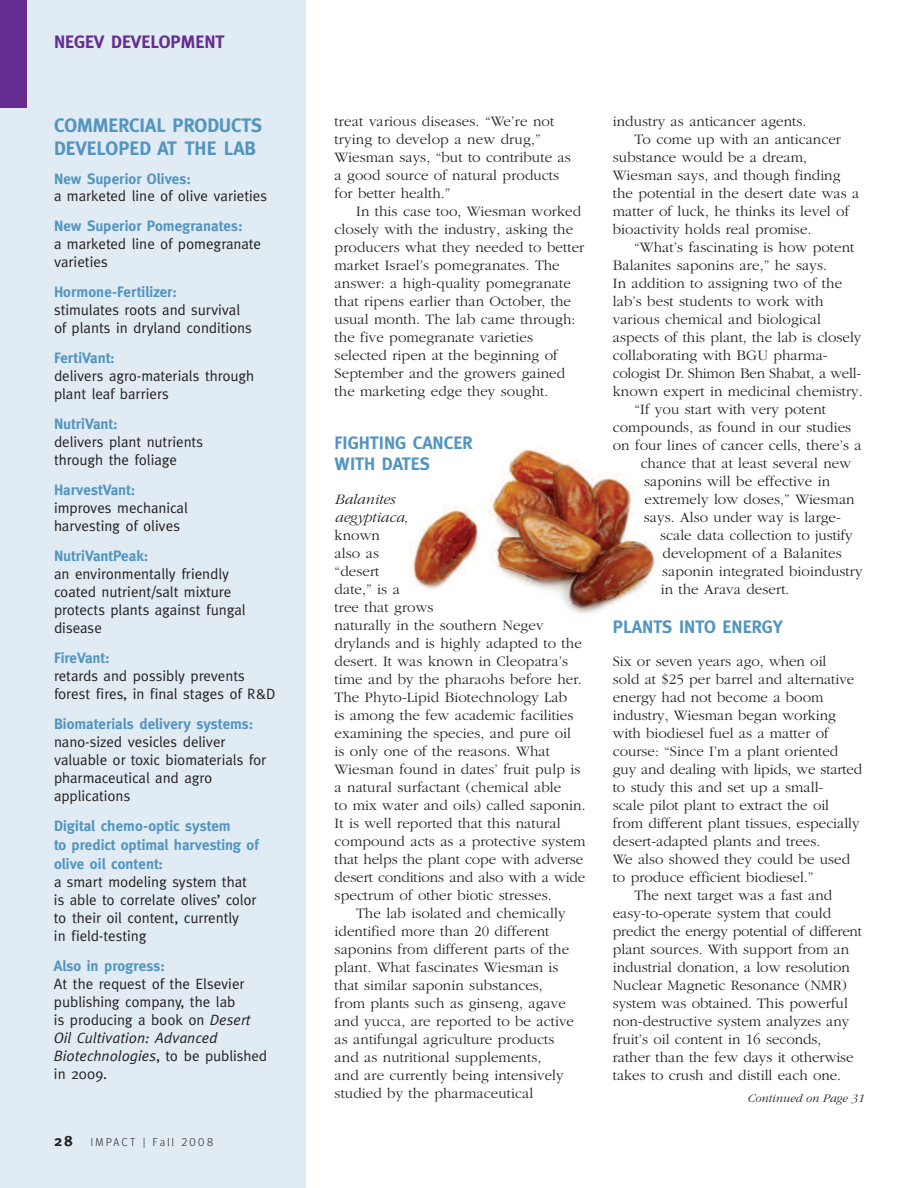
<style>
.page{position:relative;width:918px;height:1188px;background:#fff}
.page>*{position:absolute;margin:0;border:0;box-sizing:border-box;transform-origin:0 0}
.t1{font:700 19.5px/22.5px "Meta";color:#5295c0}
.t2{font:700 18px/21px "Meta";color:#5295c0}
.t3{font:700 18px "Meta";color:#652d91}
.t4{font:300 15px/18px "Garamond";letter-spacing:.005em;color:#231f20}
.t5{font:15px/18px "Meta";letter-spacing:-.005em;color:#231f20}
.t6{font:700 15px/18.8px "Meta";color:#5295c0}
.t7{font:300 15px "Garamond";letter-spacing:-.015em;color:#231f20}
.t8{font:italic 300 12px "Garamond";color:#231f20}
.t9{font:300 11.25px "Meta Headline";letter-spacing:.22em;color:#231f20}
.s1{font-style:italic}
.s2{font-family:"Meta";font-weight:700;font-size:15px}
</style>
<div class="page">
<div style="left:0;top:0;width:306px;height:1188px;background:#e0ebf3"></div>
<div style="left:0;top:0;width:27px;height:108px;background:#652d91"></div>
<img style="left:410px;top:448px;width:249px;height:166px">
<p class="t3" style="left:54px;top:31px;width:172px">NEGEV DEVELOPMENT</p>
<h1 class="t1" style="left:54px;top:114px;width:210px">COMMERCIAL PRODUCTS<br>DEVELOPED AT THE LAB</h1>
<p class="t6" style="left:54px;top:169px;width:139px">New Superior Olives:</p>
<p class="t5" style="left:54px;top:187px;width:215px">a marketed line of olive varieties</p>
<p class="t6" style="left:54px;top:217px;width:190px">New Superior Pomegranates:</p>
<p class="t5" style="left:54px;top:235px;width:208px">a marketed line of pomegranate varieties</p>
<p class="t6" style="left:54px;top:283px;width:124px">Hormone-Fertilizer:</p>
<p class="t5" style="left:54px;top:301px;width:200px">stimulates roots and survival of plants in dryland conditions</p>
<p class="t6" style="left:54px;top:349px;width:62px">FertiVant:</p>
<p class="t5" style="left:54px;top:367px;width:202px">delivers agro-materials through plant leaf barriers</p>
<p class="t6" style="left:54px;top:415px;width:65px">NutriVant:</p>
<p class="t5" style="left:54px;top:433px;width:151px">delivers plant nutrients through the foliage</p>
<p class="t6" style="left:54px;top:481px;width:83px">HarvestVant:</p>
<p class="t5" style="left:54px;top:499px;width:135px">improves mechanical harvesting of olives</p>
<p class="t6" style="left:54px;top:547px;width:96px">NutriVantPeak:</p>
<p class="t5" style="left:54px;top:565px;width:193px">an environmentally friendly coated nutrient/salt mixture protects plants against fungal disease</p>
<p class="t6" style="left:54px;top:649px;width:57px">FireVant:</p>
<p class="t5" style="left:54px;top:667px;width:223px">retards and possibly prevents forest fires, in final stages of R&amp;D</p>
<p class="t6" style="left:54px;top:715px;width:201px">Biomaterials delivery systems:</p>
<p class="t5" style="left:54px;top:733px;width:214px">nano-sized vesicles deliver valuable or toxic biomaterials for pharmaceutical and agro applications</p>
<p class="t6" style="left:54px;top:817px;width:206px">Digital chemo-optic system<br>to predict optimal harvesting of olive oil content:</p>
<p class="t5" style="left:54px;top:873px;width:204px">a smart modeling system that is able to correlate olives’ color to their oil content, currently<br>in field-testing</p>
<p class="t6" style="left:54px;top:956px;width:113px">Also in progress:</p>
<p class="t5" style="left:54px;top:975px;width:215px">At the request of the Elsevier publishing company, the lab<br>is producing a book on <span class="s1">Desert<br>Oil Cultivation: Advanced<br>Biotechnologies</span>, to be published in 2009.</p>
<p class="t9" style="left:54px;top:1138px;width:161px"><span class="s2">28</span> IMPACT | Fall 2008</p>
<p class="t4" style="left:335px;top:112px;width:238px">treat various diseases. “We’re not trying to develop a new drug,”<br>Wiesman says, “but to contribute as a good source of natural products for better health.”</p>
<p class="t4" style="left:335px;top:202px;width:251px;text-indent:22px">In this case too, Wiesman worked closely with the industry, asking the producers what they needed to better market Israel’s pomegranates. The answer: a high-quality pomegranate that ripens earlier than October, the usual month. The lab came through: the five pomegranate varieties selected ripen at the beginning of September and the growers gained the marketing edge they sought.</p>
<p class="t2" style="left:335px;top:432px;width:140px">FIGHTING CANCER<br>WITH DATES</p>
<p class="t4" style="left:335px;top:490px;width:252px"><span class="s1">Balanites<br>aegyptiaca</span>,<br>known<br>also as<br>“desert<br>date,” is a<br>tree that grows<br>naturally in the southern Negev drylands and is highly adapted to the desert. It was known in Cleopatra’s time and by the pharaohs before her.<br>The Phyto-Lipid Biotechnology Lab<br>is among the few academic facilities examining the species, and pure oil<br>is only one of the reasons. What<br>Wiesman found in dates’ fruit pulp is a natural surfactant (chemical able<br>to mix water and oils) called saponin.<br>It is well reported that this natural compound acts as a protective system that helps the plant cope with adverse desert conditions and also with a wide spectrum of other biotic stresses.</p>
<p class="t4" style="left:335px;top:904px;width:241px;text-indent:22px">The lab isolated and chemically identified more than 20 different saponins from different parts of the plant. What fascinates Wiesman is that similar saponin substances, from plants such as ginseng, agave and yucca, are reported to be active as antifungal agriculture products and as nutritional supplements,<br>and are currently being intensively studied by the pharmaceutical</p>
<p class="t4" style="left:613px;top:112px;width:195px">industry as anticancer agents.</p>
<p class="t4" style="left:634px;top:130px;width:208px">To come up with an anticancer</p>
<p class="t4" style="left:613px;top:148px;width:196px">substance would be a dream,</p>
<p class="t4" style="left:613px;top:166px;width:229px">Wiesman says, and though finding</p>
<p class="t4" style="left:613px;top:184px;width:248px">the potential in the desert date was a</p>
<p class="t4" style="left:613px;top:202px;width:238px">matter of luck, he thinks its level of</p>
<p class="t4" style="left:613px;top:220px;width:200px">bioactivity holds real promise.</p>
<p class="t4" style="left:634px;top:238px;width:222px">“What’s fascinating is how potent</p>
<p class="t4" style="left:613px;top:256px;width:216px">Balanites saponins are,” he says.</p>
<p class="t4" style="left:613px;top:274px;width:231px">In addition to assigning two of the</p>
<p class="t4" style="left:613px;top:292px;width:212px">lab’s best students to work with</p>
<p class="t4" style="left:613px;top:310px;width:210px">various chemical and biological</p>
<p class="t4" style="left:613px;top:328px;width:250px">aspects of this plant, the lab is closely</p>
<p class="t4" style="left:613px;top:346px;width:216px">collaborating with BGU pharma-</p>
<p class="t7" style="left:613px;top:364px;width:250px">cologist Dr. Shimon Ben Shabat, a well-</p>
<p class="t4" style="left:613px;top:382px;width:251px">known expert in medicinal chemistry.</p>
<p class="t4" style="left:634px;top:400px;width:193px">“If you start with very potent</p>
<p class="t4" style="left:613px;top:418px;width:240px">compounds, as found in our studies</p>
<p class="t4" style="left:613px;top:436px;width:250px">on four lines of cancer cells, there’s a</p>
<p class="t4" style="left:641px;top:454px;width:212px">chance that at least several new</p>
<p class="t4" style="left:644px;top:472px;width:187px">saponins will be effective in</p>
<p class="t4" style="left:645px;top:490px;width:212px">extremely low doses,” Wiesman</p>
<p class="t4" style="left:644px;top:508px;width:199px">says. Also under way is large-</p>
<p class="t4" style="left:660px;top:526px;width:194px">scale data collection to justify</p>
<p class="t4" style="left:663px;top:544px;width:181px">development of a Balanites</p>
<p class="t4" style="left:662px;top:562px;width:202px">saponin integrated bioindustry</p>
<p class="t4" style="left:661px;top:580px;width:130px">in the Arava desert.</p>
<p class="t2" style="left:613px;top:616px;width:171px">PLANTS INTO ENERGY</p>
<p class="t4" style="left:613px;top:652px;width:215px">Six or seven years ago, when oil</p>
<p class="t4" style="left:613px;top:670px;width:243px">sold at $25 per barrel and alternative</p>
<p class="t4" style="left:613px;top:688px;width:212px">energy had not become a boom</p>
<p class="t4" style="left:613px;top:706px;width:225px">industry, Wiesman began working</p>
<p class="t4" style="left:613px;top:724px;width:217px">with biodiesel fuel as a matter of</p>
<p class="t4" style="left:613px;top:742px;width:227px">course: “Since I’m a plant oriented</p>
<p class="t4" style="left:613px;top:760px;width:251px">guy and dealing with lipids, we started</p>
<p class="t4" style="left:613px;top:778px;width:212px">to study this and set up a small-</p>
<p class="t4" style="left:613px;top:796px;width:218px">scale pilot plant to extract the oil</p>
<p class="t4" style="left:613px;top:814px;width:248px">from different plant tissues, especially</p>
<p class="t4" style="left:613px;top:832px;width:209px">desert-adapted plants and trees.</p>
<p class="t4" style="left:613px;top:850px;width:239px">We also showed they could be used</p>
<p class="t4" style="left:613px;top:868px;width:202px">to produce efficient biodiesel.”</p>
<p class="t4" style="left:634px;top:886px;width:199px">The next target was a fast and</p>
<p class="t4" style="left:613px;top:904px;width:220px">easy-to-operate system that could</p>
<p class="t7" style="left:613px;top:922px;width:251px">predict the energy potential of different</p>
<p class="t4" style="left:613px;top:940px;width:238px">plant sources. With support from an</p>
<p class="t4" style="left:613px;top:958px;width:239px">industrial donation, a low resolution</p>
<p class="t4" style="left:613px;top:976px;width:236px">Nuclear Magnetic Resonance (NMR)</p>
<p class="t4" style="left:613px;top:994px;width:237px">system was obtained. This powerful</p>
<p class="t4" style="left:613px;top:1012px;width:238px">non-destructive system analyzes any</p>
<p class="t4" style="left:613px;top:1030px;width:210px">fruit’s oil content in 16 seconds,</p>
<p class="t4" style="left:613px;top:1048px;width:243px">rather than the few days it otherwise</p>
<p class="t4" style="left:613px;top:1066px;width:230px">takes to crush and distill each one.</p>
<p class="t8" style="left:747px;top:1091px;width:118px">Continued on Page 31</p>
</div>
